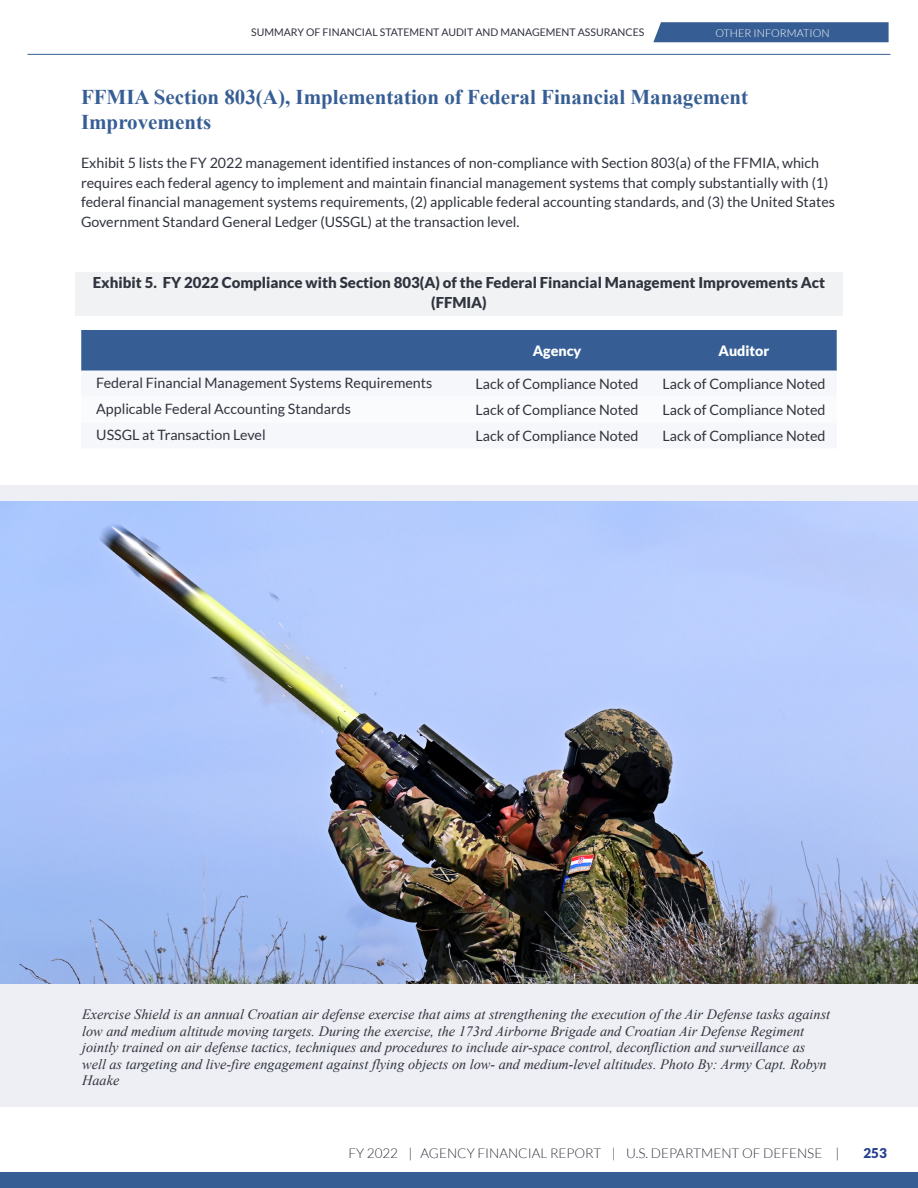
<style>
.page{position:relative;width:918px;height:1188px;background:#fff}
.page>*{position:absolute;margin:0;border:0;box-sizing:border-box;transform-origin:0 0}
.t1{font:700 21px/25.2px "Times New Roman";color:#365e94}
.t2{font:900 15px/19.5px "Lato";color:#30343e;text-align:center}
.Internal_Copy{font:14.25px/19.5px "Lato";color:#30333d}
.t3{font:italic 14.25px/16.5px "Times New Roman";color:#30333d}
.Internal_Copy-2{font:900 14.25px "Lato";color:#fff}
.t4{font:300 13.5px "Lato";color:#30333d}
.t5{font:900 13.5px "Lato";color:#253f8e}
.t6{font:300 10.95px "Lato";color:#fff}
.t7{font:10.5px "Lato";color:#30333d}
</style>
<div class="page">
<svg style="left:653px;top:22px;width:236px;height:20px;background:#3c6297"></svg>
<hr style="left:28px;top:54px;width:862px;height:1px;background:#365e94">
<div style="left:0;top:1172px;width:918px;height:16px;background:#365e94"></div>
<div style="left:75px;top:272px;width:768px;height:43px;background:#f1f2f4"></div>
<div style="left:0;top:486px;width:918px;height:621px;background:#edeff5"></div>
<img style="left:0;top:501px;width:918px;height:483px">
<div style="left:81px;top:330px;width:756px;height:41px;background:#365e94"></div>
<p class="t7" style="left:251px;top:27px;width:395px">SUMMARY OF FINANCIAL STATEMENT AUDIT AND MANAGEMENT ASSURANCES</p>
<p class="t6" style="left:715px;top:27px;width:116px">OTHER INFORMATION</p>
<h3 class="t1" style="left:81px;top:84px;width:669px">FFMIA Section 803(A), Implementation of Federal Financial Management<br>Improvements</h3>
<p class="Internal_Copy" style="left:81px;top:153px;width:756px">Exhibit 5 lists the FY 2022 management identified instances of non-compliance with Section 803(a) of the FFMIA, which requires each federal agency to implement and maintain financial management systems that comply substantially with (1) federal financial management systems requirements, (2) applicable federal accounting standards, and (3) the United States Government Standard General Ledger (USSGL) at the transaction level.</p>
<p class="t2" style="left:93px;top:273px;width:734px">Exhibit 5. FY 2022 Compliance with Section 803(A) of the Federal Financial Management Improvements Act (FFMIA)</p>
<p class="Internal_Copy-2" style="left:533px;top:343px;width:50px">Agency</p>
<p class="Internal_Copy-2" style="left:719px;top:343px;width:52px">Auditor</p>
<p class="Internal_Copy" style="left:96px;top:373px;width:338px">Federal Financial Management Systems Requirements</p>
<p class="Internal_Copy" style="left:476px;top:374px;width:164px">Lack of Compliance Noted</p>
<p class="Internal_Copy" style="left:663px;top:374px;width:164px">Lack of Compliance Noted</p>
<p class="Internal_Copy" style="left:96px;top:399px;width:256px">Applicable Federal Accounting Standards</p>
<p class="Internal_Copy" style="left:476px;top:400px;width:164px">Lack of Compliance Noted</p>
<p class="Internal_Copy" style="left:663px;top:400px;width:164px">Lack of Compliance Noted</p>
<p class="Internal_Copy" style="left:96px;top:425px;width:171px">USSGL at Transaction Level</p>
<p class="Internal_Copy" style="left:476px;top:426px;width:164px">Lack of Compliance Noted</p>
<p class="Internal_Copy" style="left:663px;top:426px;width:164px">Lack of Compliance Noted</p>
<p class="t3" style="left:82px;top:1006px;width:750px">Exercise Shield is an annual Croatian air defense exercise that aims at strengthening the execution of the Air Defense tasks against low and medium altitude moving targets. During the exercise, the 173rd Airborne Brigade and Croatian Air Defense Regiment jointly trained on air defense tactics, techniques and procedures to include air-space control, deconfliction and surveillance as well as targeting and live-fire engagement against flying objects on low- and medium-level altitudes. Photo By: Army Capt. Robyn Haake</p>
<p class="t4" style="left:348px;top:1146px;width:493px">FY 2022 | AGENCY FINANCIAL REPORT | U.S. DEPARTMENT OF DEFENSE |</p>
<p class="t5" style="left:863px;top:1145px;width:25px">253</p>
</div>
